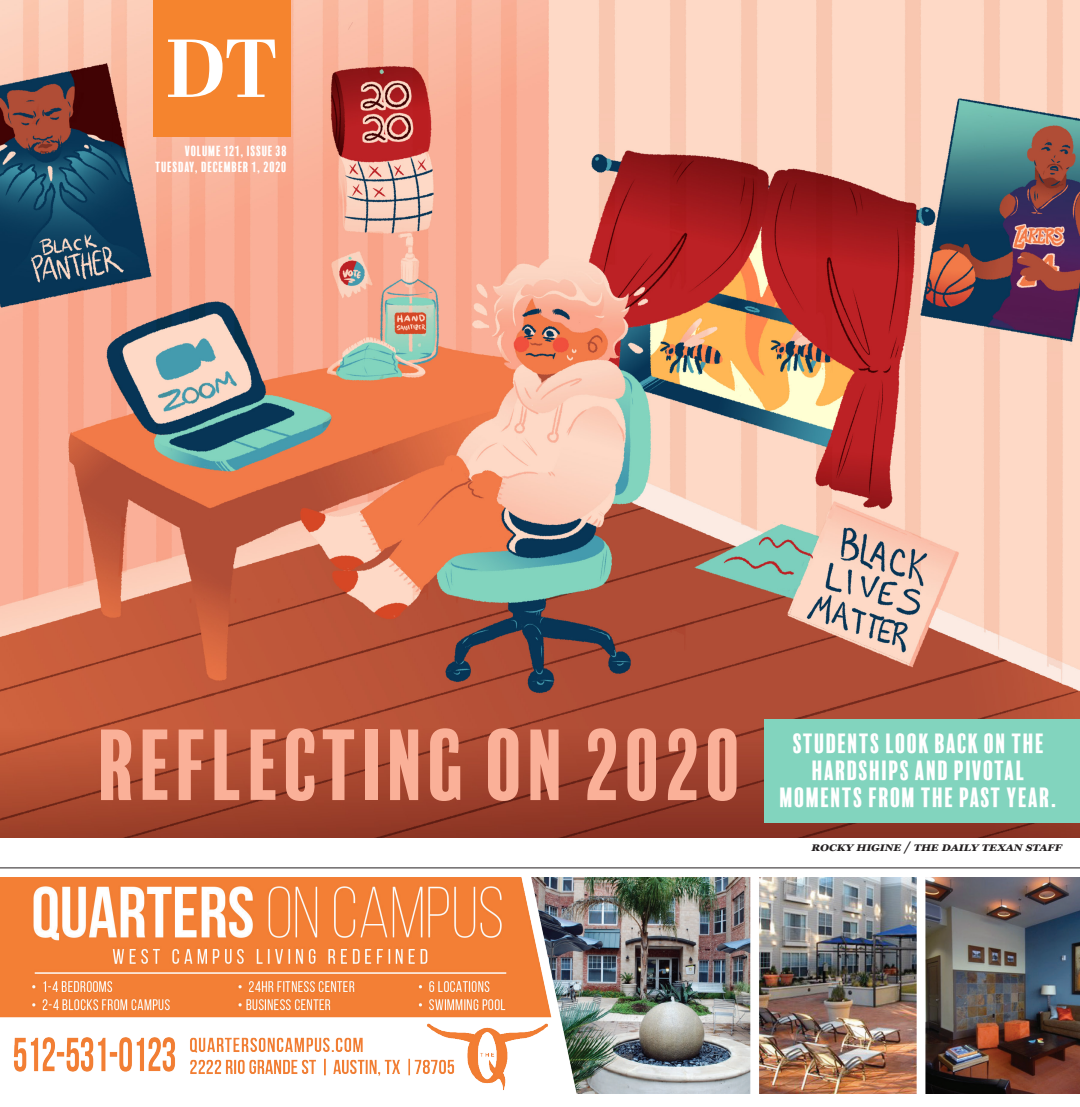
<style>
.page{position:relative;width:1080px;height:1107px;background:#fff}
.page>*{position:absolute;margin:0;border:0;box-sizing:border-box;transform-origin:0 0}
.t1{font:91.65px "Balboa Plus Fill";color:#fab098}
.t2{font:700 82.05px "Abril Display";color:#fff}
.t3{font:25.5px/27px "Balboa Plus Fill";color:#fff;text-align:center}
.t4{font:13.5px/16.2px "Balboa Plus Fill";color:#fff;text-align:right}
.t5{font:italic 700 12.75px "Georgia";color:#231f20}
</style>
<div class="page">
<img style="left:0;top:878px;width:1080px;height:216px">
<hr style="left:0;top:868px;width:1080px;height:1px;background:#231f20">
<img style="left:0;top:0;width:1080px;height:838px">
<div style="left:153px;top:0;width:138px;height:136px;background:#f5842e"></div>
<div style="left:764px;top:719px;width:316px;height:104px;background:#82d4be"></div>
<p class="t2" style="left:166px;top:11px;width:114px">DT</p>
<p class="t4" style="left:155px;top:143px;width:134px">VOLUME 121, ISSUE 38<br>TUESDAY, DECEMBER 1, 2020</p>
<p class="t1" style="left:98px;top:714px;width:649px">REFLECTING ON 2020</p>
<p class="t3" style="left:780px;top:730px;width:280px">STUDENTS LOOK BACK ON THE<br>HARDSHIPS AND PIVOTAL<br>MOMENTS FROM THE PAST YEAR.</p>
<p class="t5" style="left:812px;top:838px;width:252px">rocky higine / the daily texan staff</p>
</div>
